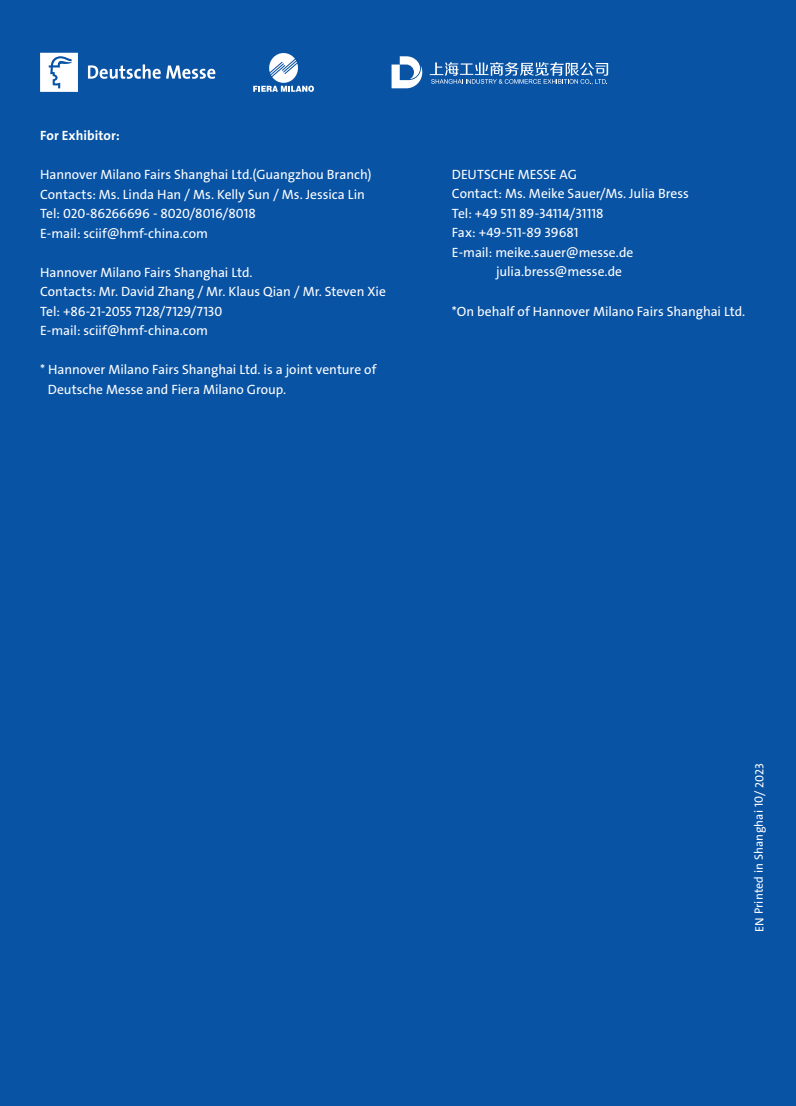
<style>
.page{position:relative;width:796px;height:1106px;background:#fff}
.page>*{position:absolute;margin:0;border:0;box-sizing:border-box;transform-origin:0 0}
.t1{font:13.5px/19.5px "The Sans LP5 Plain";letter-spacing:-.005em;color:#fff}
.t2{font:13.5px "The Sans LP7 Bld";letter-spacing:.005em;color:#fff}
.t3{font:12px "The Sans LP5 Plain";letter-spacing:.01em;color:#fff}
</style>
<div class="page">
<div style="left:0;top:0;width:795px;height:1106px;background:#0953a5"></div>
<svg style="left:88px;top:64px;width:127px;height:15px"></svg>
<svg style="left:40px;top:53px;width:38px;height:39px"></svg>
<svg style="left:253px;top:53px;width:61px;height:39px"></svg>
<svg style="left:391px;top:56px;width:31px;height:32px"></svg>
<svg style="left:429px;top:62px;width:179px;height:23px"></svg>
<p class="t2" style="left:40px;top:127px;width:81px">For Exhibitor:</p>
<p class="t1" style="left:40px;top:165px;width:332px">Hannover Milano Fairs Shanghai Ltd.(Guangzhou Branch)<br>Contacts: Ms. Linda Han / Ms. Kelly Sun / Ms. Jessica Lin Tel: 020-86266696 - 8020/8016/8018<br>E-mail: sciif@hmf-china.com</p>
<p class="t1" style="left:40px;top:262px;width:347px">Hannover Milano Fairs Shanghai Ltd.<br>Contacts: Mr. David Zhang / Mr. Klaus Qian / Mr. Steven Xie Tel: +86-21-2055 7128/7129/7130<br>E-mail: sciif@hmf-china.com</p>
<p class="t1" style="left:48px;top:360px;width:330px;text-indent:-8px">* Hannover Milano Fairs Shanghai Ltd. is a joint venture of<br>Deutsche Messe and Fiera Milano Group.</p>
<p class="t1" style="left:451px;top:165px;width:126px">DEUTSCHE MESSE AG</p>
<p class="t1" style="left:451px;top:184px;width:238px">Contact: Ms. Meike Sauer/Ms. Julia Bress</p>
<p class="t1" style="left:451px;top:204px;width:153px">Tel: +49 511 89-34114/31118</p>
<p class="t1" style="left:451px;top:223px;width:128px">Fax: +49-511-89 39681</p>
<p class="t1" style="left:451px;top:243px;width:183px">E-mail: meike.sauer@messe.de</p>
<p class="t1" style="left:496px;top:262px;width:127px">julia.bress@messe.de</p>
<p class="t1" style="left:451px;top:301px;width:295px">*On behalf of Hannover Milano Fairs Shanghai Ltd.</p>
<p class="t3" style="left:750px;top:932px;width:170px;rotate:-90deg">EN Printed in Shanghai 10/ 2023</p>
</div>
